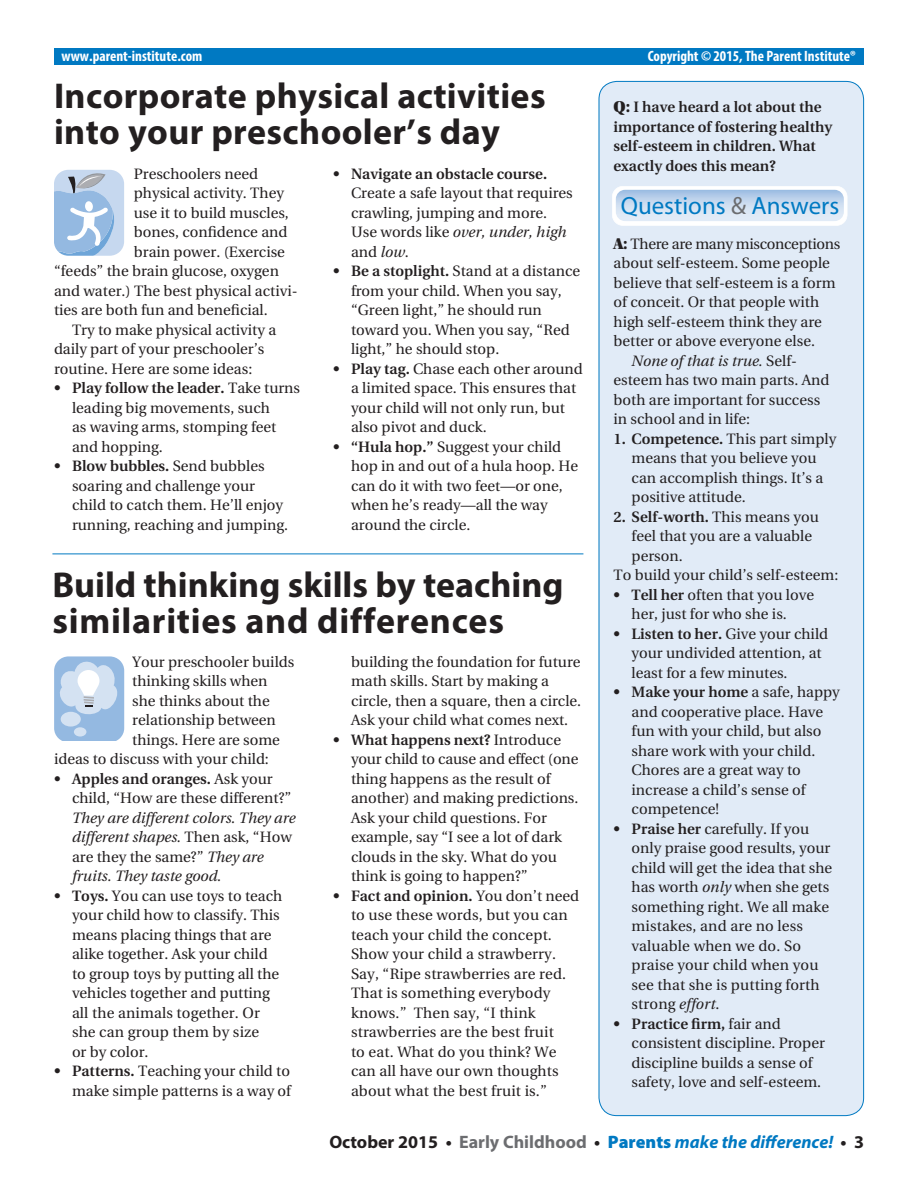
<style>
.page{position:relative;width:918px;height:1188px;background:#fff}
.page>*{position:absolute;margin:0;border:0;box-sizing:border-box;transform-origin:0 0}
._01_Medium_Headline{font:700 36px/36px "Myriad Pro";letter-spacing:.01em;color:#231f20}
.t1{font:24.9px "Block Berthold BQ";color:#0079c2}
.t2{font:italic 700 18px "Myriad Pro";color:#0079c2}
._05_Bullet_text{font:15px/19.5px "Utopia";color:#231f20}
._04_Body_text{font:15px/19.5px "Utopia";color:#231f20}
._05_Bullet_text-2{font:italic 15px/19.5px "Utopia";color:#231f20}
._04_Body_text-2{font:600 15px/19.5px "Utopia";color:#231f20}
.t3{font:700 condensed 15px "Myriad Pro";color:#fff}
.s1{font-family:"Utopia Std Black Headline";font-weight:400;font-size:16.5px}
.s2{font-weight:600}
.s3{font-style:italic}
.s4{color:#6c6d70}
.s5{font-family:"Utopia Std Black Headline";font-size:16.5px}
.s6{font-weight:600;font-style:normal}
.s7{font-style:normal}
.s8{font-style:normal;color:#231f20}
.s9{font-style:normal;color:#6c6d70}
.s10{font-weight:900;font-style:normal}
</style>
<div class="page">
<div style="left:599px;top:81px;width:265px;height:1035px;background:#e1ebf7;border-radius:18px"></div>
<div style="left:54px;top:49px;width:810px;height:16px;background:#0079c2"></div>
<hr style="left:52px;top:554px;width:531px;height:1px;background:#0079c2">
<svg style="left:54px;top:169px;width:70px;height:87px;background:#b1c9e5"></svg>
<svg style="left:54px;top:656px;width:71px;height:85px;background:#b6cee9"></svg>
<svg style="left:612px;top:186px;width:235px;height:40px;background:#fafbfd"></svg>
<img style="left:616px;top:190px;width:228px;height:31px">
<p class="t3" style="left:62px;top:46px;width:142px">www.parent-institute.com</p>
<p class="t3" style="left:648px;top:46px;width:210px">Copyright © 2015, The Parent Institute®</p>
<p class="_01_Medium_Headline" style="left:54px;top:77px;width:493px">Incorporate physical activities into your preschooler’s day</p>
<p class="_04_Body_text-2" style="left:614px;top:98px;width:220px"><span class="s1">Q:</span> I have heard a lot about the importance of fostering healthy self-esteem in children. What exactly does this mean?</p>
<p class="_05_Bullet_text" style="left:351px;top:164px;width:223px;text-indent:-18px"><span class="s2">• Navigate an obstacle course.<br></span>Create a safe layout that requires crawling, jumping and more.<br>Use words like <span class="s3">over, under, high </span>and <span class="s3">low</span>.</p>
<p class="_05_Bullet_text" style="left:351px;top:262px;width:231px;text-indent:-18px"><span class="s2">• Be a stoplight.</span> Stand at a distance from your child. When you say, “Green light,” he should run toward you. When you say, “Red light,” he should stop.</p>
<p class="_05_Bullet_text" style="left:351px;top:359px;width:233px;text-indent:-18px"><span class="s2">• Play tag.</span> Chase each other around a limited space. This ensures that your child will not only run, but also pivot and duck.</p>
<p class="_05_Bullet_text" style="left:351px;top:437px;width:229px;text-indent:-18px"><span class="s2">• “Hula hop.”</span> Suggest your child hop in and out of a hula hoop. He can do it with two feet—or one, when he’s ready—all the way around the circle.</p>
<p class="_04_Body_text" style="left:134px;top:164px;width:126px">Preschoolers need</p>
<p class="_04_Body_text" style="left:134px;top:184px;width:152px">physical activity. They</p>
<p class="_04_Body_text" style="left:134px;top:203px;width:157px">use it to build muscles,</p>
<p class="_04_Body_text" style="left:134px;top:223px;width:155px">bones, confidence and</p>
<p class="_04_Body_text" style="left:134px;top:242px;width:153px">brain power. (Exercise</p>
<p class="_04_Body_text" style="left:54px;top:262px;width:226px">“feeds” the brain glucose, oxygen</p>
<p class="_04_Body_text" style="left:54px;top:281px;width:245px">and water.) The best physical activi-</p>
<p class="_04_Body_text" style="left:54px;top:301px;width:215px">ties are both fun and beneficial.</p>
<p class="_04_Body_text" style="left:54px;top:320px;width:224px;text-indent:18px">Try to make physical activity a daily part of your preschooler’s routine. Here are some ideas:</p>
<p class="_05_Bullet_text" style="left:72px;top:379px;width:230px;text-indent:-18px"><span class="s2">• Play follow the leader.</span> Take turns leading big movements, such<br>as waving arms, stomping feet and hopping.</p>
<p class="_05_Bullet_text" style="left:72px;top:457px;width:218px;text-indent:-18px"><span class="s2">• Blow bubbles.</span> Send bubbles soaring and challenge your child to catch them. He’ll enjoy running, reaching and jumping.</p>
<p class="t1" style="left:621px;top:191px;width:220px">Questions <span class="s4">&amp;</span> Answers</p>
<p class="_04_Body_text" style="left:614px;top:234px;width:228px"><span class="s5">A:</span> There are many misconceptions about self-esteem. Some people believe that self-esteem is a form of conceit. Or that people with high self-esteem think they are better or above everyone else.</p>
<p class="_04_Body_text" style="left:614px;top:351px;width:217px;text-indent:18px"><span class="s3">None of that is true.</span> Self&shy;esteem has two main parts. And both are important for success in school and in life:</p>
<p class="_05_Bullet_text" style="left:632px;top:429px;width:206px;text-indent:-18px"><span class="s2">1. Competence.</span> This part simply means that you believe you can accomplish things. It’s a positive attitude.</p>
<p class="_05_Bullet_text" style="left:632px;top:507px;width:189px;text-indent:-18px"><span class="s2">2. Self-worth.</span> This means you feel that you are a valuable person.</p>
<p class="_04_Body_text" style="left:614px;top:566px;width:226px">To build your child’s self-esteem:</p>
<p class="_05_Bullet_text" style="left:632px;top:585px;width:184px;text-indent:-18px"><span class="s2">• Tell her</span> often that you love her, just for who she is.</p>
<p class="_05_Bullet_text" style="left:632px;top:624px;width:198px;text-indent:-18px"><span class="s2">• Listen to her.</span> Give your child your undivided attention, at least for a few minutes.</p>
<p class="_05_Bullet_text" style="left:632px;top:683px;width:210px;text-indent:-18px"><span class="s2">• Make your home</span> a safe, happy and cooperative place. Have fun with your child, but also share work with your child.<br>Chores are a great way to increase a child’s sense of competence!</p>
<p class="_05_Bullet_text" style="left:632px;top:819px;width:202px;text-indent:-18px"><span class="s2">• Praise her</span> carefully. If you only praise good results, your child will get the idea that she has worth <span class="s3">only</span> when she gets something right. We all make mistakes, and are no less valuable when we do. So praise your child when you see that she is putting forth strong <span class="s3">effort</span>.</p>
<p class="_05_Bullet_text" style="left:632px;top:1014px;width:195px;text-indent:-18px"><span class="s2">• Practice firm,</span> fair and consistent discipline. Proper discipline builds a sense of safety, love and self-esteem.</p>
<p class="_01_Medium_Headline" style="left:52px;top:565px;width:513px">Build thinking skills by teaching similarities and differences</p>
<p class="_04_Body_text" style="left:132px;top:652px;width:164px">Your preschooler builds</p>
<p class="_04_Body_text" style="left:132px;top:671px;width:137px">thinking skills when</p>
<p class="_04_Body_text" style="left:132px;top:691px;width:139px">she thinks about the</p>
<p class="_04_Body_text" style="left:132px;top:710px;width:145px">relationship between</p>
<p class="_04_Body_text" style="left:132px;top:730px;width:149px">things. Here are some</p>
<p class="_04_Body_text" style="left:54px;top:749px;width:216px">ideas to discuss with your child:</p>
<p class="_05_Bullet_text-2" style="left:72px;top:769px;width:225px;text-indent:-18px"><span class="s6">• Apples and oranges.</span> <span class="s7">Ask your child, “How are these different?”<br></span>They are different colors. They are different shapes. <span class="s7">Then ask, “How are they the same?”</span> They are fruits. They taste good.</p>
<p class="_05_Bullet_text" style="left:72px;top:886px;width:212px;text-indent:-18px"><span class="s2">• Toys.</span> You can use toys to teach your child how to classify. This means placing things that are alike together. Ask your child to group toys by putting all the vehicles together and putting all the animals together. Or she can group them by size<br>or by color.</p>
<p class="_05_Bullet_text" style="left:54px;top:1061px;width:239px;text-align:right"><span class="s2">• Patterns.</span> Teaching your child to make simple patterns is a way of</p>
<p class="_05_Bullet_text" style="left:351px;top:652px;width:232px">building the foundation for future math skills. Start by making a circle, then a square, then a circle.<br>Ask your child what comes next.</p>
<p class="_05_Bullet_text" style="left:351px;top:730px;width:229px;text-indent:-18px"><span class="s2">• What happens next?</span> Introduce your child to cause and effect (one thing happens as the result of another) and making predictions.<br>Ask your child questions. For example, say “I see a lot of dark clouds in the sky. What do you think is going to happen?”</p>
<p class="_05_Bullet_text" style="left:351px;top:886px;width:230px;text-indent:-18px"><span class="s2">• Fact and opinion.</span> You don’t need to use these words, but you can teach your child the concept.<br>Show your child a strawberry.<br>Say, “Ripe strawberries are red.<br>That is something everybody knows.” Then say, “I think strawberries are the best fruit<br>to eat. What do you think? We can all have our own thoughts about what the best fruit is.”</p>
<p class="t2" style="left:329px;top:1130px;width:536px"><span class="s8">October 2015 •</span> <span class="s9">Early Childhood</span> <span class="s8">•</span> <span class="s10">Parents</span> make the difference! <span class="s8">• 3</span></p>
</div>
